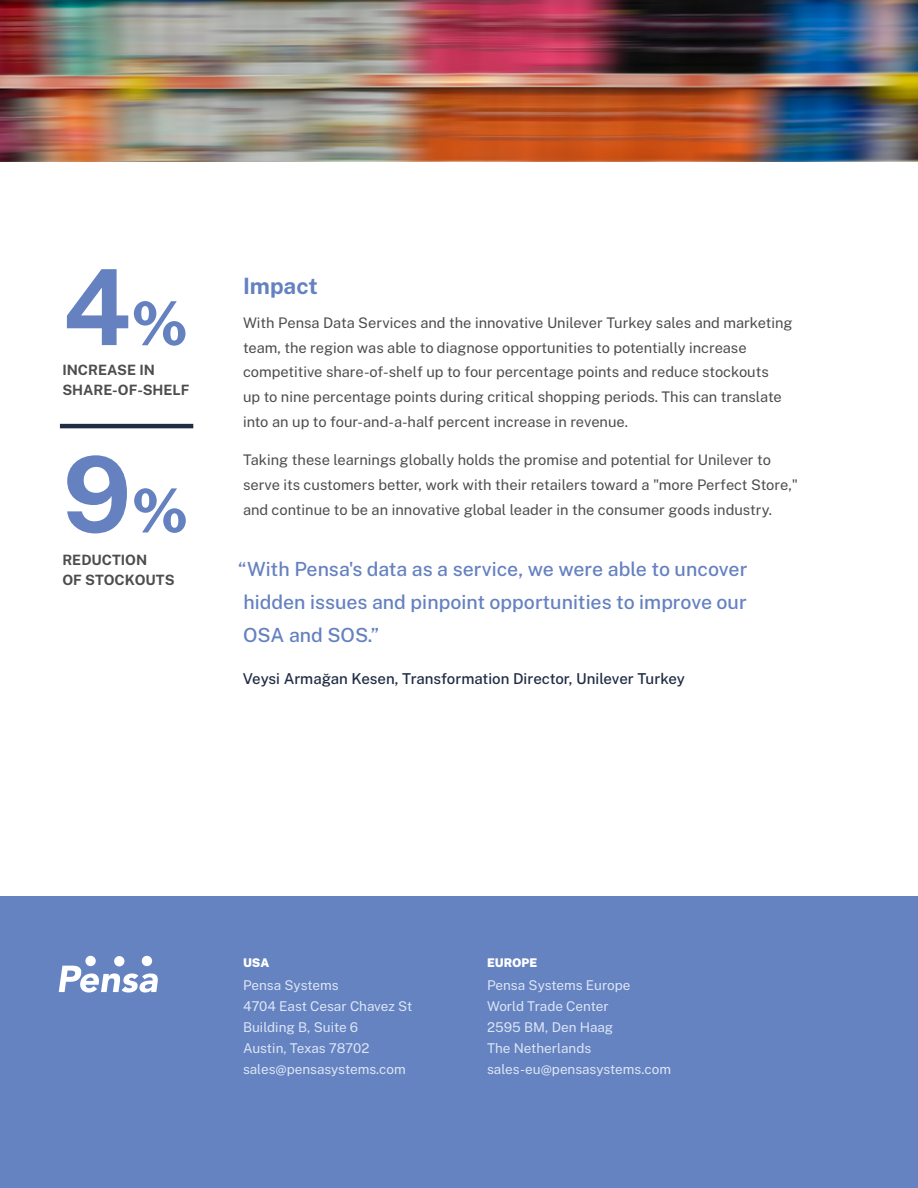
<style>
.page{position:relative;width:918px;height:1188px;background:#fff}
.page>*{position:absolute;margin:0;border:0;box-sizing:border-box;transform-origin:0 0}
.Quote_Source{font:700 105px "Public Sans";color:#6581c0}
.Bold_Subhead{font:700 22.5px "Public Sans";color:#6581c0}
.Body_Standard{font:500 19.5px/33px "Public Sans";color:#6581c0;text-align:justify}
.Body_Standard-2{font:500 15px "Public Sans";color:#202c44}
.Body_Standard-3{font:14.7px/24.8px "Public Sans";color:#4d4d4f}
.Body_Standard-4{font:700 14.25px/19.5px "Public Sans";color:#4d4d4f}
.Body_Standard-5{font:13.5px "Public Sans";color:#dce6f5}
.Body_Standard-6{font:900 12px "Public Sans";color:#fff}
.s1{font-weight:800;font-size:60px}
</style>
<div class="page">
<hr style="left:60px;top:424px;width:133px;height:4px;background:#202c44">
<div style="left:0;top:896px;width:918px;height:292px;background:#6582c1"></div>
<img style="left:0;top:0;width:918px;height:162px">
<svg style="left:59px;top:966px;width:99px;height:27px"></svg>
<div style="left:85px;top:956px;width:11px;height:10px;background:#fff;border-radius:50%"></div>
<div style="left:114px;top:956px;width:10px;height:10px;background:#fff;border-radius:50%"></div>
<div style="left:142px;top:956px;width:10px;height:10px;background:#fff;border-radius:50%"></div>
<p class="Quote_Source" style="left:62px;top:227px;width:128px">4<span class="s1">%</span></p>
<p class="Body_Standard-4" style="left:62px;top:359px;width:129px">INCREASE IN<br>SHARE-OF-SHELF</p>
<p class="Quote_Source" style="left:62px;top:415px;width:128px">9<span class="s1">%</span></p>
<p class="Body_Standard-4" style="left:62px;top:549px;width:114px">REDUCTION<br>OF STOCKOUTS</p>
<p class="Bold_Subhead" style="left:243px;top:269px;width:76px">Impact</p>
<p class="Body_Standard-3" style="left:243px;top:309px;width:551px">With Pensa Data Services and the innovative Unilever Turkey sales and marketing team, the region was able to diagnose opportunities to potentially increase competitive share-of-shelf up to four percentage points and reduce stockouts<br>up to nine percentage points during critical shopping periods. This can translate into an up to four-and-a-half percent increase in revenue.</p>
<p class="Body_Standard-3" style="left:243px;top:446px;width:557px">Taking these learnings globally holds the promise and potential for Unilever to serve its customers better, work with their retailers toward a "more Perfect Store," and continue to be an innovative global leader in the consumer goods industry.</p>
<p class="Body_Standard" style="left:238px;top:552px;width:511px">“With Pensa's data as a service, we were able to uncover hidden issues and pinpoint opportunities to improve our OSA and SOS.”</p>
<p class="Body_Standard-2" style="left:243px;top:668px;width:444px">Veysi Armağan Kesen, Transformation Director, Unilever Turkey</p>
<p class="Body_Standard-6" style="left:243px;top:954px;width:28px">USA</p>
<p class="Body_Standard-5" style="left:243px;top:975px;width:97px">Pensa Systems</p>
<p class="Body_Standard-5" style="left:243px;top:996px;width:171px">4704 East Cesar Chavez St</p>
<p class="Body_Standard-5" style="left:243px;top:1017px;width:117px">Building B, Suite 6</p>
<p class="Body_Standard-5" style="left:243px;top:1038px;width:128px">Austin, Texas 78702</p>
<p class="Body_Standard-5" style="left:243px;top:1059px;width:164px">sales@pensasystems.com</p>
<p class="Body_Standard-6" style="left:487px;top:954px;width:52px">EUROPE</p>
<p class="Body_Standard-5" style="left:487px;top:975px;width:145px">Pensa Systems Europe</p>
<p class="Body_Standard-5" style="left:487px;top:996px;width:123px">World Trade Center</p>
<p class="Body_Standard-5" style="left:487px;top:1017px;width:128px">2595 BM, Den Haag</p>
<p class="Body_Standard-5" style="left:487px;top:1038px;width:106px">The Netherlands</p>
<p class="Body_Standard-5" style="left:487px;top:1059px;width:185px">sales-eu@pensasystems.com</p>
</div>
